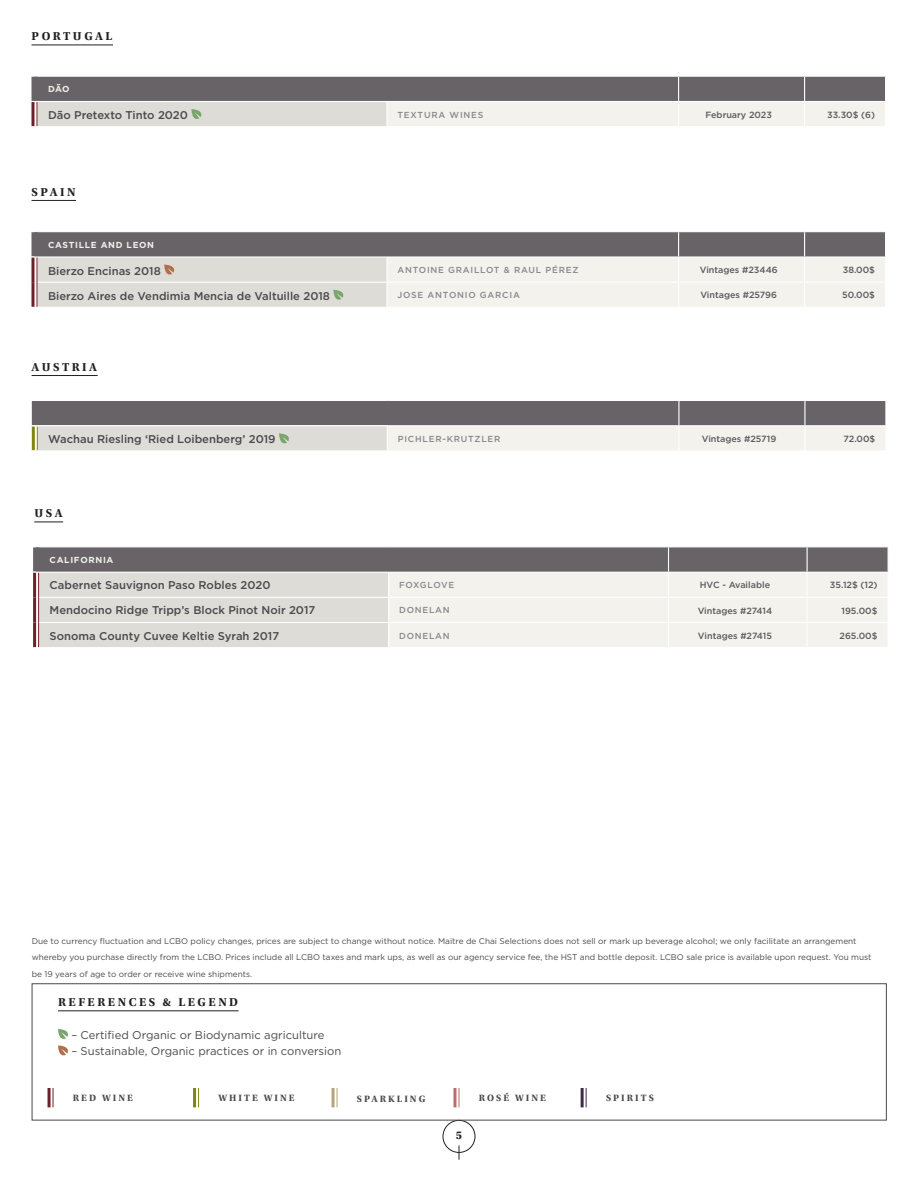
<style>
.page{position:relative;width:918px;height:1188px;background:#fff}
.page>*{position:absolute;margin:0;border:0;box-sizing:border-box;transform-origin:0 0}
.SOUS-TITRES{font:700 12px "Utopia Std";letter-spacing:.21em;color:#231f20}
.t1{font:700 11.7px "Utopia Std";color:#231f20}
.Nom{font:500 11.25px "Gotham";color:#4c484d}
.legende{font:11.25px "Gotham";color:#4c484d}
.t2{font:700 9.6px "Utopia Std";letter-spacing:.21em;color:#4c484d}
.caracteristique{font:500 9px "Gotham";color:#5c585c}
.Domaine{font:500 8.7px "Gotham";letter-spacing:.09em;color:#89878a}
.Pays{font:700 8.7px "Gotham";letter-spacing:.08em;color:#f1f1eb}
.Domaine-2{font:500 8.7px "Gotham";letter-spacing:.05em;color:#89878a}
.legende-2{font:8.25px/16.5px "Gotham";color:#4c484d}
</style>
<div class="page">
<div style="left:443px;top:1120px;width:32px;height:33px;border:1px solid #231f20;border-radius:50%"></div>
<svg style="left:459px;top:1146px;width:1px;height:14px"></svg>
<hr style="left:32px;top:200px;width:44px;height:1px;background:#231f20">
<div style="left:32px;top:232px;width:6px;height:24px;background:#676367"></div>
<hr style="left:32px;top:258px;width:2px;height:24px;background:#6f1f29">
<hr style="left:32px;top:282px;width:2px;height:25px;background:#6f1f29">
<svg style="left:34px;top:232px;width:852px;height:75px;background:#c0bdbb"></svg>
<hr style="left:32px;top:375px;width:66px;height:1px;background:#231f20">
<div style="left:32px;top:401px;width:6px;height:24px;background:#676367"></div>
<hr style="left:32px;top:426px;width:3px;height:24px;background:#808414">
<svg style="left:35px;top:400px;width:851px;height:51px;background:#adabaa"></svg>
<svg style="left:34px;top:522px;width:29px;height:1px"></svg>
<div style="left:33px;top:547px;width:6px;height:25px;background:#676367"></div>
<hr style="left:33px;top:573px;width:3px;height:24px;background:#6f1f29">
<hr style="left:33px;top:597px;width:3px;height:26px;background:#6f1f29">
<hr style="left:33px;top:623px;width:3px;height:24px;background:#6f1f29">
<svg style="left:36px;top:547px;width:852px;height:101px;background:#cbc9c7"></svg>
<div style="left:32px;top:983px;width:855px;height:137px;border:1px solid #4c484d"></div>
<hr style="left:58px;top:1011px;width:181px;height:1px;background:#231f20">
<svg style="left:58px;top:1029px;width:10px;height:27px"></svg>
<svg style="left:53px;top:1088px;width:1px;height:19px"></svg>
<hr style="left:48px;top:1088px;width:3px;height:19px;background:#6f1f29">
<svg style="left:198px;top:1088px;width:1px;height:19px"></svg>
<hr style="left:193px;top:1088px;width:3px;height:19px;background:#808414">
<svg style="left:337px;top:1088px;width:1px;height:19px"></svg>
<hr style="left:332px;top:1088px;width:3px;height:19px;background:#b5a57c">
<svg style="left:458px;top:1088px;width:1px;height:19px"></svg>
<hr style="left:453px;top:1088px;width:3px;height:19px;background:#b57168">
<svg style="left:586px;top:1088px;width:1px;height:19px"></svg>
<hr style="left:581px;top:1088px;width:3px;height:19px;background:#3c2a4a">
<hr style="left:32px;top:45px;width:81px;height:1px;background:#231f20">
<div style="left:32px;top:77px;width:6px;height:24px;background:#676367"></div>
<hr style="left:32px;top:102px;width:2px;height:24px;background:#6f1f29">
<svg style="left:34px;top:76px;width:852px;height:51px;background:#adaaaa"></svg>
<p class="SOUS-TITRES" style="left:32px;top:29px;width:82px">PORTUGAL</p>
<p class="Pays" style="left:48px;top:83px;width:23px">DÃO</p>
<p class="Nom" style="left:48px;top:108px;width:142px">Dão Pretexto Tinto 2020</p>
<p class="Domaine" style="left:398px;top:109px;width:87px">TEXTURA WINES</p>
<p class="caracteristique" style="left:705px;top:109px;width:68px">February 2023</p>
<p class="caracteristique" style="left:827px;top:109px;width:49px">33.30$ (6)</p>
<p class="SOUS-TITRES" style="left:32px;top:185px;width:45px">SPAIN</p>
<p class="Pays" style="left:48px;top:239px;width:108px">CASTILLE AND LEON</p>
<p class="Nom" style="left:48px;top:263px;width:114px">Bierzo Encinas 2018</p>
<p class="Domaine" style="left:398px;top:264px;width:182px">ANTOINE GRAILLOT &amp; RAUL PÉREZ</p>
<p class="caracteristique" style="left:700px;top:264px;width:79px">Vintages #23446</p>
<p class="caracteristique" style="left:843px;top:264px;width:34px">38.00$</p>
<p class="Nom" style="left:48px;top:288px;width:284px">Bierzo Aires de Vendimia Mencia de Valtuille 2018</p>
<p class="Domaine" style="left:398px;top:289px;width:124px">JOSE ANTONIO GARCIA</p>
<p class="caracteristique" style="left:700px;top:289px;width:78px">Vintages #25796</p>
<p class="caracteristique" style="left:842px;top:289px;width:34px">50.00$</p>
<p class="SOUS-TITRES" style="left:32px;top:360px;width:67px">AUSTRIA</p>
<p class="Nom" style="left:48px;top:432px;width:229px">Wachau Riesling ‘Ried Loibenberg’ 2019</p>
<p class="Domaine" style="left:398px;top:433px;width:104px">PICHLER-KRUTZLER</p>
<p class="caracteristique" style="left:702px;top:433px;width:76px">Vintages #25719</p>
<p class="caracteristique" style="left:844px;top:433px;width:33px">72.00$</p>
<p class="SOUS-TITRES" style="left:34px;top:506px;width:30px">USA</p>
<p class="Pays" style="left:50px;top:554px;width:65px">CALIFORNIA</p>
<p class="Nom" style="left:50px;top:578px;width:222px">Cabernet Sauvignon Paso Robles 2020</p>
<p class="Domaine-2" style="left:399px;top:579px;width:57px">FOXGLOVE</p>
<p class="caracteristique" style="left:700px;top:579px;width:72px">HVC - Available</p>
<p class="caracteristique" style="left:830px;top:579px;width:49px">35.12$ (12)</p>
<p class="Nom" style="left:50px;top:603px;width:267px">Mendocino Ridge Tripp’s Block Pinot Noir 2017</p>
<p class="Domaine" style="left:399px;top:605px;width:52px">DONELAN</p>
<p class="caracteristique" style="left:698px;top:604px;width:76px">Vintages #27414</p>
<p class="caracteristique" style="left:842px;top:604px;width:38px">195.00$</p>
<p class="Nom" style="left:50px;top:628px;width:231px">Sonoma County Cuvee Keltie Syrah 2017</p>
<p class="Domaine" style="left:399px;top:630px;width:52px">DONELAN</p>
<p class="caracteristique" style="left:698px;top:630px;width:75px">Vintages #27415</p>
<p class="caracteristique" style="left:840px;top:630px;width:40px">265.00$</p>
<p class="legende-2" style="left:32px;top:932px;width:841px">Due to currency fluctuation and LCBO policy changes, prices are subject to change without notice. Maitre de Chai Selections does not sell or mark up beverage alcohol; we only facilitate an arrangement whereby you purchase directly from the LCBO. Prices include all LCBO taxes and mark ups, as well as our agency service fee, the HST and bottle deposit. LCBO sale price is available upon request. You must be 19 years of age to order or receive wine shipments.</p>
<p class="SOUS-TITRES" style="left:58px;top:995px;width:181px">REFERENCES &amp; LEGEND</p>
<p class="legende" style="left:71px;top:1028px;width:255px">– Certified Organic or Biodynamic agriculture</p>
<p class="legende" style="left:71px;top:1044px;width:272px">– Sustainable, Organic practices or in conversion</p>
<p class="t2" style="left:73px;top:1093px;width:62px">RED WINE</p>
<p class="t2" style="left:218px;top:1093px;width:78px">WHITE WINE</p>
<p class="t2" style="left:357px;top:1093px;width:70px">SPARKLING</p>
<p class="t2" style="left:479px;top:1093px;width:69px">ROSÉ WINE</p>
<p class="t2" style="left:606px;top:1093px;width:49px">SPIRITS</p>
<h2 class="t1" style="left:456px;top:1129px;width:8px">5</h2>
</div>
